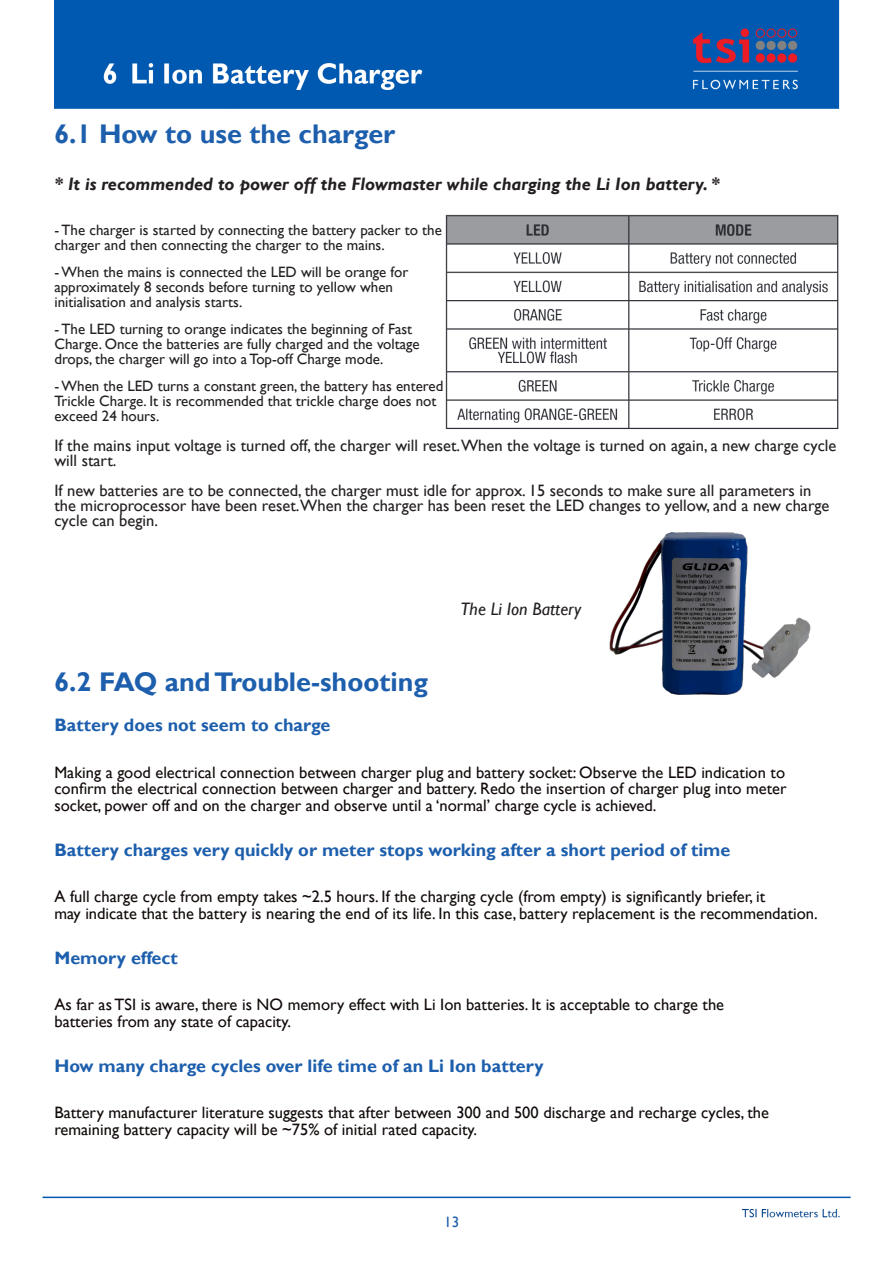
<style>
.page{position:relative;width:893px;height:1263px;background:#fff}
.page>*{position:absolute;margin:0;border:0;box-sizing:border-box;transform-origin:0 0}
.t1{font:700 27px "Gill Sans";color:#1d5fad}
.t2{font:700 18px "Gill Sans";color:#1d5fad}
.t3{font:italic 700 18px "Gill Sans";color:#231f20}
.t4{font:italic 18px "Gill Sans";color:#231f20}
.t5{font:16.5px "Gill Sans";color:#110a09}
.t6{font:16.5px/15px "Gill Sans";color:#231f20}
.t7{font:15px "Gill Sans";color:#231f20}
.t8{font:15px "Gill Sans";color:#1d5fad}
</style>
<div class="page">
<img style="left:42px;top:1196px;width:809px;height:22px">
<img style="left:54px;top:0;width:786px;height:109px">
<img style="left:446px;top:214px;width:393px;height:215px">
<img style="left:609px;top:532px;width:202px;height:163px">
<p class="t1" style="left:54px;top:118px;width:342px">6.1 How to use the charger</p>
<p class="t3" style="left:54px;top:173px;width:667px">* It is recommended to power off the Flowmaster while charging the Li Ion battery. *</p>
<p class="t7" style="left:54px;top:221px;width:389px">- The charger is started by connecting the battery packer to the</p>
<p class="t7" style="left:54px;top:236px;width:332px">charger and then connecting the charger to the mains.</p>
<p class="t7" style="left:54px;top:263px;width:355px">- When the mains is connected the LED will be orange for</p>
<p class="t7" style="left:54px;top:278px;width:340px">approximately 8 seconds before turning to yellow when</p>
<p class="t7" style="left:54px;top:293px;width:189px">initialisation and analysis starts.</p>
<p class="t7" style="left:54px;top:320px;width:359px">- The LED turning to orange indicates the beginning of Fast</p>
<p class="t7" style="left:54px;top:335px;width:367px">Charge. Once the batteries are fully charged and the voltage</p>
<p class="t7" style="left:54px;top:350px;width:330px">drops, the charger will go into a Top-off Charge mode.</p>
<p class="t7" style="left:54px;top:377px;width:390px">- When the LED turns a constant green, the battery has entered</p>
<p class="t7" style="left:54px;top:392px;width:384px">Trickle Charge. It is recommended that trickle charge does not</p>
<p class="t7" style="left:54px;top:407px;width:106px">exceed 24 hours.</p>
<p class="t6" style="left:54px;top:438px;width:783px">If the mains input voltage is turned off, the charger will reset.When the voltage is turned on again, a new charge cycle will start.</p>
<p class="t6" style="left:54px;top:483px;width:776px">If new batteries are to be connected, the charger must idle for approx. 15 seconds to make sure all parameters in the microprocessor have been reset.When the charger has been reset the LED changes to yellow, and a new charge cycle can begin.</p>
<p class="t1" style="left:54px;top:665px;width:375px">6.2 FAQ and Trouble-shooting</p>
<p class="t4" style="left:460px;top:598px;width:122px">The Li Ion Battery</p>
<p class="t2" style="left:54px;top:714px;width:278px">Battery does not seem to charge</p>
<p class="t5" style="left:54px;top:762px;width:732px">Making a good electrical connection between charger plug and battery socket: Observe the LED indication to</p>
<p class="t5" style="left:54px;top:779px;width:734px">confirm the electrical connection between charger and battery. Redo the insertion of charger plug into meter</p>
<p class="t5" style="left:54px;top:795px;width:604px">socket, power off and on the charger and observe until a ‘normal’ charge cycle is achieved.</p>
<p class="t2" style="left:54px;top:839px;width:678px">Battery charges very quickly or meter stops working after a short period of time</p>
<p class="t5" style="left:54px;top:887px;width:712px">A full charge cycle from empty takes ~2.5 hours. If the charging cycle (from empty) is significantly briefer, it</p>
<p class="t5" style="left:54px;top:903px;width:765px">may indicate that the battery is nearing the end of its life. In this case, battery replacement is the recommendation.</p>
<p class="t2" style="left:54px;top:947px;width:125px">Memory effect</p>
<p class="t5" style="left:54px;top:995px;width:671px">As far as TSI is aware, there is NO memory effect with Li Ion batteries. It is acceptable to charge the</p>
<p class="t5" style="left:54px;top:1011px;width:238px">batteries from any state of capacity.</p>
<p class="t2" style="left:54px;top:1055px;width:491px">How many charge cycles over life time of an Li Ion battery</p>
<p class="t5" style="left:54px;top:1103px;width:716px">Battery manufacturer literature suggests that after between 300 and 500 discharge and recharge cycles, the</p>
<p class="t5" style="left:54px;top:1119px;width:424px">remaining battery capacity will be ~75% of initial rated capacity.</p>
<p class="t8" style="left:444px;top:1213px;width:16px">13</p>
</div>
